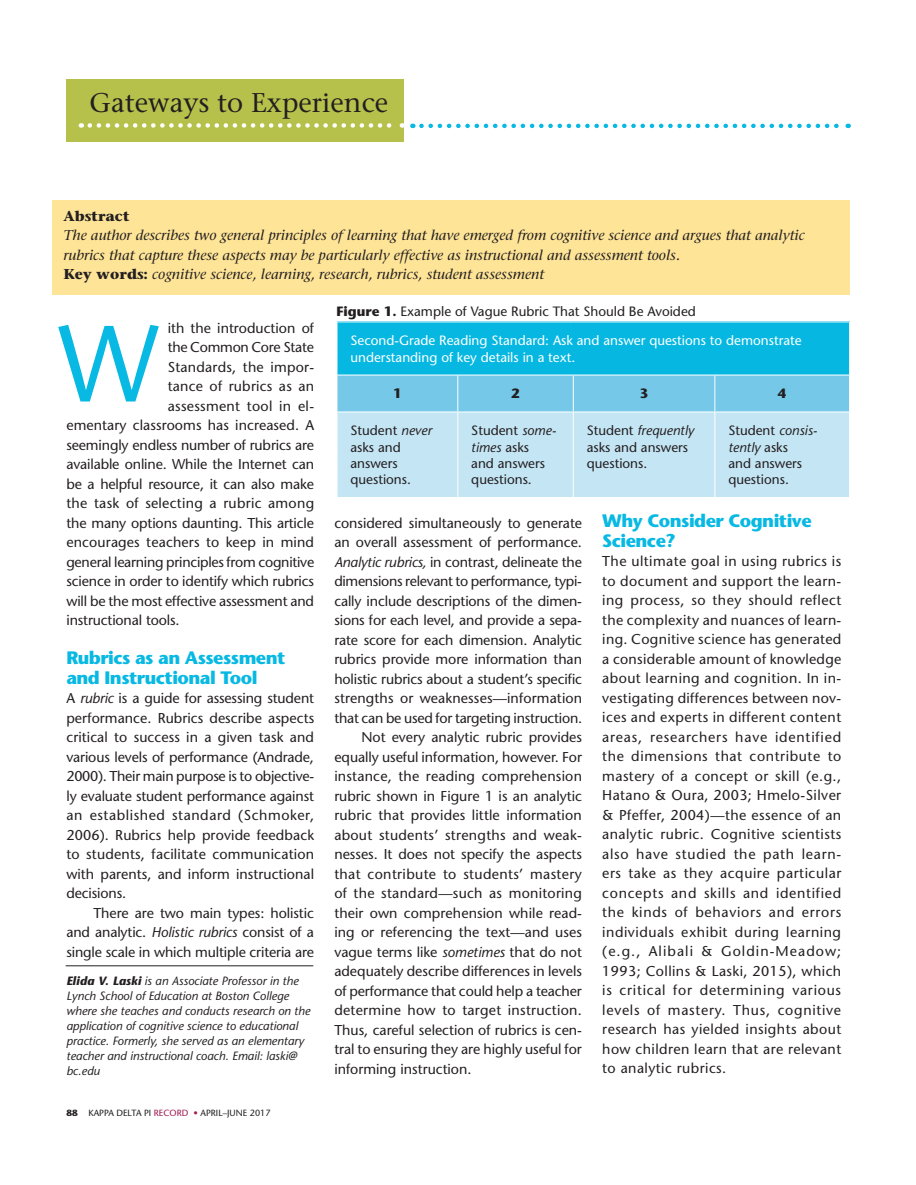
<style>
.page{position:relative;width:916px;height:1185px;background:#fff}
.page>*{position:absolute;margin:0;border:0;box-sizing:border-box;transform-origin:0 0}
.t1{font:500 108px "Stone Sans Std";color:#08b9e3}
.t2{font:27px "Stone Serif";color:#231f20}
.t3{font:700 18px/19.5px "Stone Sans Std";letter-spacing:-.03em;color:#08b9e3}
.t4{font:500 14.25px/19.5px "Stone Sans Std";color:#231f20;text-align:justify}
.t5{font:italic 14.25px/19.5px "Stone Serif";color:#231f20}
.t6{font:500 14.25px "Stone Sans Std";letter-spacing:.02em;color:#231f20}
.t7{font:500 14.25px "Stone Sans Std";letter-spacing:-.02em;color:#231f20}
.t8{font:500 14.25px "Stone Sans Std";letter-spacing:.025em;color:#231f20}
.t9{font:700 14.25px "Stone Serif";color:#231f20}
.t10{font:500 13.5px/16.2px "Stone Sans Std";color:#231f20}
.t11{font:500 13.5px/16.2px "Stone Sans Std";color:#fff}
.t12{font:700 13.5px "Stone Sans Std";color:#231f20}
.t13{font:italic 500 12px/15px "Stone Sans Std";color:#231f20}
.t14{font:500 9px "Stone Sans Std";color:#231f20}
.s1{font-weight:700;font-style:normal}
.s2{font-style:italic}
.s3{font-weight:700}
.s4{color:#9f1c52}
.s5{font-family:"Calibri";font-weight:400;font-style:italic}
</style>
<div class="page">
<div style="left:66px;top:79px;width:338px;height:63px;background:#b6c14c"></div>
<svg style="left:90px;top:123px;width:313px;height:5px"></svg>
<svg style="left:421px;top:124px;width:427px;height:4px"></svg>
<div style="left:337px;top:322px;width:512px;height:53px;background:#06b8e1"></div>
<div style="left:337px;top:376px;width:512px;height:36px;background:#75c8e7"></div>
<div style="left:337px;top:413px;width:512px;height:84px;background:#c4e5f4"></div>
<hr style="left:336px;top:322px;width:122px;height:1px;background:#fff">
<hr style="left:458px;top:322px;width:115px;height:1px;background:#fff">
<hr style="left:573px;top:322px;width:141px;height:1px;background:#fff">
<hr style="left:714px;top:322px;width:135px;height:1px;background:#fff">
<hr style="left:457px;top:375px;width:1px;height:37px;background:#fff">
<hr style="left:457px;top:412px;width:1px;height:85px;background:#fff">
<hr style="left:573px;top:375px;width:1px;height:37px;background:#fff">
<hr style="left:714px;top:375px;width:1px;height:37px;background:#fff">
<hr style="left:573px;top:412px;width:1px;height:85px;background:#fff">
<hr style="left:714px;top:412px;width:1px;height:85px;background:#fff">
<hr style="left:66px;top:966px;width:247px;height:1px;background:#231f20">
<div style="left:53px;top:201px;width:796px;height:94px;background:#fee497"></div>
<h2 class="t2" style="left:90px;top:87px;width:300px">Gateways to Experience</h2>
<p class="t9" style="left:63px;top:207px;width:68px">Abstract</p>
<p class="t5" style="left:63px;top:226px;width:742px">The author describes two general principles of learning that have emerged from cognitive science and argues that analytic rubrics that capture these aspects may be particularly effective as instructional and assessment tools.<br><span class="s1">Key words:</span> cognitive science, learning, research, rubrics, student assessment</p>
<p class="t4" style="left:168px;top:318px;width:148px">ith the introduction of</p>
<p class="t7" style="left:168px;top:339px;width:148px">the Common Core State</p>
<p class="t4" style="left:168px;top:357px;width:148px">Standards, the impor-</p>
<p class="t4" style="left:168px;top:376px;width:148px">tance of rubrics as an</p>
<p class="t6" style="left:168px;top:397px;width:148px">assessment tool in el-</p>
<p class="t4" style="left:66px;top:415px;width:249px">ementary classrooms has increased. A</p>
<p class="t4" style="left:66px;top:435px;width:249px">seemingly endless number of rubrics are</p>
<p class="t4" style="left:66px;top:454px;width:249px">available online. While the Internet can</p>
<p class="t4" style="left:66px;top:474px;width:249px">be a helpful resource, it can also make</p>
<p class="t6" style="left:66px;top:495px;width:249px">the task of selecting a rubric among</p>
<p class="t4" style="left:66px;top:513px;width:249px">the many options daunting. This article</p>
<p class="t4" style="left:66px;top:532px;width:249px">encourages teachers to keep in mind</p>
<p class="t7" style="left:66px;top:553px;width:249px">general learning principles from cognitive</p>
<p class="t4" style="left:66px;top:571px;width:249px">science in order to identify which rubrics</p>
<p class="t4" style="left:66px;top:591px;width:249px">will be the most effective assessment and</p>
<p class="t4" style="left:66px;top:610px;width:115px">instructional tools.</p>
<p class="t3" style="left:66px;top:648px;width:220px">Rubrics as an Assessment and Instructional Tool</p>
<p class="t4" style="left:66px;top:688px;width:249px">A <span class="s2">rubric</span> is a guide for assessing student performance. Rubrics describe aspects critical to success in a given task and various levels of performance (Andrade, 2000). Their main purpose is to objective&shy;ly evaluate student performance against an established standard (Schmoker, 2006). Rubrics help provide feedback to students, facilitate communication with parents, and inform instructional decisions.</p>
<p class="t4" style="left:66px;top:903px;width:249px;text-indent:27px">There are two main types: holistic and analytic. <span class="s2">Holistic rubrics</span> consist of a single scale in which multiple criteria are</p>
<h1 class="t1" style="left:58px;top:300px;width:102px">W</h1>
<p class="t13" style="left:66px;top:973px;width:245px"><span class="s3">Elida V. Laski</span> is an Associate Professor in the Lynch School of Education at Boston College where she teaches and conducts research on the application of cognitive science to educational practice. Formerly, she served as an elementary teacher and instructional coach. Email: laski@ bc.edu</p>
<p class="t14" style="left:66px;top:1108px;width:206px"><span class="s3">88</span> KAPPA DELTA PI <span class="s4">RECORD •</span> APRIL–JUNE 2017</p>
<p class="t10" style="left:336px;top:303px;width:361px"><span class="s3">Figure 1.</span> Example of Vague Rubric That Should Be Avoided</p>
<p class="t11" style="left:350px;top:333px;width:452px">Second-Grade Reading Standard: Ask and answer questions to demonstrate understanding of key details in a text.</p>
<p class="t12" style="left:393px;top:386px;width:10px">1</p>
<p class="t12" style="left:511px;top:386px;width:10px">2</p>
<p class="t12" style="left:639px;top:386px;width:10px">3</p>
<p class="t12" style="left:777px;top:386px;width:10px">4</p>
<p class="t10" style="left:350px;top:423px;width:83px">Student <span class="s2">never </span>asks and answers questions.</p>
<p class="t10" style="left:471px;top:423px;width:86px">Student <span class="s2">some&shy;times</span> asks<br>and answers questions.</p>
<p class="t10" style="left:586px;top:423px;width:109px">Student <span class="s2">frequently </span>asks and answers questions.</p>
<p class="t10" style="left:728px;top:423px;width:90px">Student <span class="s2">consis&shy;tently</span> asks<br>and answers questions.</p>
<p class="t4" style="left:334px;top:513px;width:249px">considered simultaneously to generate</p>
<p class="t4" style="left:334px;top:532px;width:249px">an overall assessment of performance.</p>
<p class="t4" style="left:334px;top:552px;width:249px"><span class="s2">Analytic rubrics</span><span class="s5">,</span> in contrast, delineate the</p>
<p class="t7" style="left:334px;top:573px;width:249px">dimensions relevant to performance, typi-</p>
<p class="t4" style="left:334px;top:591px;width:249px">cally include descriptions of the dimen-</p>
<p class="t4" style="left:334px;top:610px;width:249px">sions for each level, and provide a sepa-</p>
<p class="t4" style="left:334px;top:630px;width:249px">rate score for each dimension. Analytic</p>
<p class="t4" style="left:334px;top:649px;width:249px">rubrics provide more information than</p>
<p class="t4" style="left:334px;top:669px;width:249px">holistic rubrics about a student’s specific</p>
<p class="t4" style="left:334px;top:688px;width:249px">strengths or weaknesses—information</p>
<p class="t4" style="left:334px;top:708px;width:249px">that can be used for targeting instruction.</p>
<p class="t4" style="left:361px;top:727px;width:222px">Not every analytic rubric provides</p>
<p class="t4" style="left:334px;top:747px;width:249px">equally useful information, however. For</p>
<p class="t4" style="left:334px;top:766px;width:249px">instance, the reading comprehension</p>
<p class="t4" style="left:334px;top:786px;width:249px">rubric shown in Figure 1 is an analytic</p>
<p class="t4" style="left:334px;top:805px;width:249px">rubric that provides little information</p>
<p class="t6" style="left:334px;top:826px;width:249px">about students’ strengths and weak-</p>
<p class="t4" style="left:334px;top:844px;width:249px">nesses. It does not specify the aspects</p>
<p class="t8" style="left:334px;top:865px;width:249px">that contribute to students’ mastery</p>
<p class="t6" style="left:334px;top:885px;width:249px">of the standard—such as monitoring</p>
<p class="t4" style="left:334px;top:903px;width:249px">their own comprehension while read-</p>
<p class="t4" style="left:334px;top:922px;width:249px">ing or referencing the text—and uses</p>
<p class="t4" style="left:334px;top:942px;width:249px">vague terms like <span class="s2">sometimes</span> that do not</p>
<p class="t4" style="left:334px;top:961px;width:249px">adequately describe differences in levels</p>
<p class="t4" style="left:334px;top:981px;width:249px">of performance that could help a teacher</p>
<p class="t6" style="left:334px;top:1002px;width:249px">determine how to target instruction.</p>
<p class="t4" style="left:334px;top:1020px;width:249px">Thus, careful selection of rubrics is cen-</p>
<p class="t4" style="left:334px;top:1039px;width:249px">tral to ensuring they are highly useful for</p>
<p class="t4" style="left:334px;top:1059px;width:139px">informing instruction.</p>
<p class="t3" style="left:602px;top:511px;width:211px">Why Consider Cognitive<br>Science?</p>
<p class="t4" style="left:602px;top:552px;width:241px">The ultimate goal in using rubrics is to document and support the learn&shy;ing process, so they should reflect the complexity and nuances of learn&shy;ing. Cognitive science has generated a considerable amount of knowledge about learning and cognition. In in&shy;vestigating differences between nov&shy;ices and experts in different content areas, researchers have identified the dimensions that contribute to mastery of a concept or skill (e.g., Hatano &amp; Oura, 2003; Hmelo-Silver &amp; Pfeffer, 2004)—the essence of an analytic rubric. Cognitive scientists also have studied the path learn&shy;ers take as they acquire particular concepts and skills and identified the kinds of behaviors and errors individuals exhibit during learning (e.g., Alibali &amp; Goldin-Meadow; 1993; Collins &amp; Laski, 2015), which is critical for determining various levels of mastery. Thus, cognitive research has yielded insights about how children learn that are relevant to analytic rubrics.</p>
</div>
